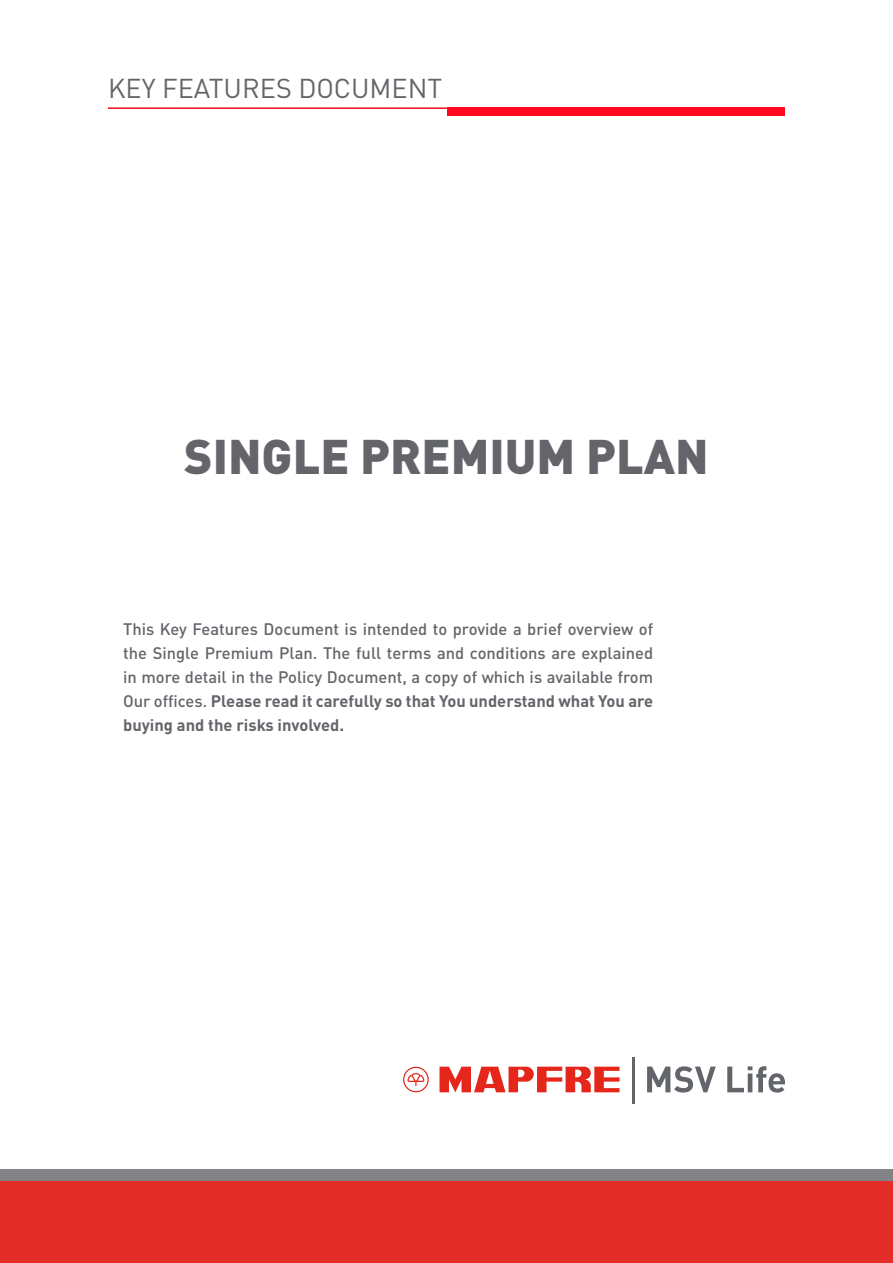
<style>
.page{position:relative;width:893px;height:1263px;background:#fff}
.page>*{position:absolute;margin:0;border:0;box-sizing:border-box;transform-origin:0 0}
.t1{font:900 48px "DIN Pro";color:#63656a}
.t2{font:27px "DIN Pro";color:#64656a}
.t3{font:500 16.5px/24px "DIN Pro";color:#63656a;text-align:justify}
.s1{font-weight:700}
</style>
<div class="page">
<div style="left:0;top:1170px;width:893px;height:11px;background:#828387"></div>
<div style="left:0;top:1181px;width:893px;height:82px;background:#e32c27"></div>
<hr style="left:108px;top:107px;width:339px;height:2px;background:#fd0a20">
<div style="left:447px;top:107px;width:338px;height:9px;background:#fd0a20"></div>
<hr style="left:632px;top:1057px;width:2px;height:46px;background:#62656a">
<svg style="left:403px;top:1067px;width:26px;height:25px"></svg>
<svg style="left:439px;top:1067px;width:180px;height:25px"></svg>
<svg style="left:647px;top:1066px;width:69px;height:26px"></svg>
<svg style="left:727px;top:1066px;width:58px;height:26px"></svg>
<p class="t2" style="left:108px;top:67px;width:336px">KEY FEATURES DOCUMENT</p>
<p class="t1" style="left:184px;top:415px;width:526px">SINGLE PREMIUM PLAN</p>
<p class="t3" style="left:123px;top:615px;width:532px">This Key Features Document is intended to provide a brief overview of the Single Premium Plan. The full terms and conditions are explained in more detail in the Policy Document, a copy of which is available from Our offices. <span class="s1">Please read it carefully so that You understand what You are buying and the risks involved.</span></p>
</div>
